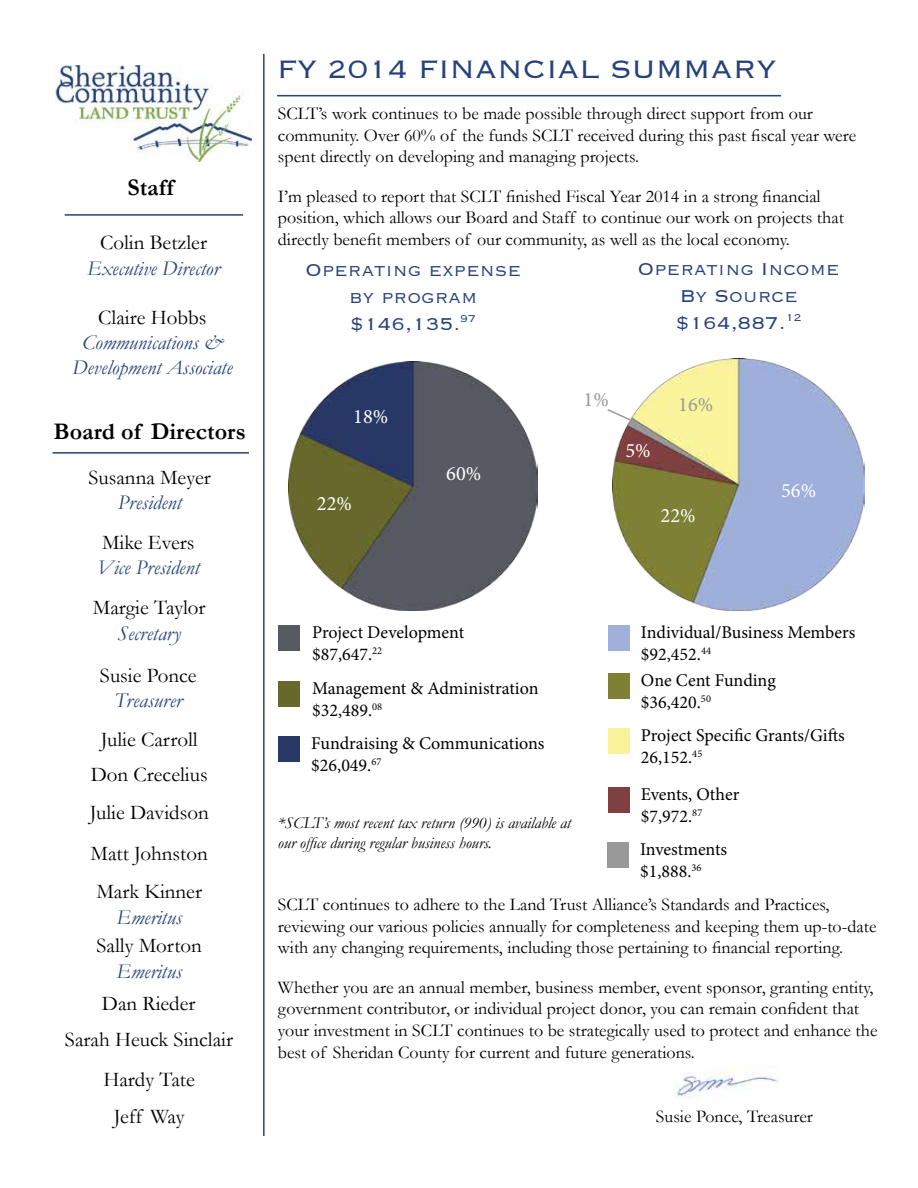
<style>
.page{position:relative;width:918px;height:1188px;background:#fff}
.page>*{position:absolute;margin:0;border:0;box-sizing:border-box;transform-origin:0 0}
.t1{font:300 33px "Copperplate";color:#25427a}
.t2{font:700 24px "Garamond";color:#000}
.t3{font:300 22.5px/27px "Copperplate";color:#25427a;text-align:center}
.t4{font:21px/40.7px "Garamond";color:#000}
.t5{font:italic 21px/25.2px "Garamond";color:#25427a;text-align:center}
.t6{font:20.4px "Minion Pro";color:#fff}
.t7{font:20.4px "Minion Pro";color:#999}
.t8{font:18px/21.6px "Garamond";color:#000}
.t9{font:18px/21.6px "Minion Pro";color:#000}
.t10{font:italic 16.5px/19.8px "Garamond";color:#000}
</style>
<div class="page">
<img style="left:289px;top:361px;width:249px;height:249px">
<img style="left:613px;top:358px;width:252px;height:252px">
<div style="left:278px;top:736px;width:22px;height:26px;background:#283867"></div>
<div style="left:278px;top:681px;width:22px;height:25px;background:#67682b"></div>
<div style="left:278px;top:625px;width:22px;height:25px;background:#565962"></div>
<div style="left:608px;top:625px;width:22px;height:25px;background:#9fb0da"></div>
<div style="left:608px;top:787px;width:22px;height:25px;background:#804041"></div>
<div style="left:607px;top:842px;width:22px;height:26px;background:#999"></div>
<hr style="left:263px;top:54px;width:2px;height:1082px;background:#25427a">
<hr style="left:277px;top:95px;width:504px;height:1px;background:#25427a">
<hr style="left:65px;top:214px;width:178px;height:2px;background:#25427a">
<hr style="left:52px;top:452px;width:197px;height:2px;background:#25427a">
<img style="left:56px;top:66px;width:196px;height:96px">
<img style="left:675px;top:1068px;width:103px;height:31px">
<div style="left:608px;top:673px;width:22px;height:25px;background:#7f8033"></div>
<div style="left:608px;top:728px;width:22px;height:25px;background:#f9f49b"></div>
<svg style="left:607px;top:408px;width:25px;height:14px"></svg>
<h2 class="t2" style="left:127px;top:173px;width:48px">Staff</h2>
<p class="t4" style="left:100px;top:222px;width:108px">Colin Betzler</p>
<p class="t5" style="left:87px;top:255px;width:134px">Executive Director</p>
<p class="t4" style="left:98px;top:296px;width:110px">Claire Hobbs</p>
<p class="t5" style="left:72px;top:329px;width:162px">Communications &amp;<br>Development Associate</p>
<h2 class="t2" style="left:53px;top:417px;width:194px">Board of Directors</h2>
<p class="t4" style="left:88px;top:457px;width:124px">Susanna Meyer</p>
<p class="t5" style="left:118px;top:490px;width:65px">President</p>
<p class="t4" style="left:102px;top:522px;width:94px">Mike Evers</p>
<p class="t5" style="left:97px;top:555px;width:104px">Vice President</p>
<p class="t4" style="left:93px;top:587px;width:114px">Margie Taylor</p>
<p class="t5" style="left:118px;top:620px;width:65px">Secretary</p>
<p class="t4" style="left:100px;top:654px;width:98px">Susie Ponce</p>
<p class="t5" style="left:114px;top:687px;width:69px">Treasurer</p>
<p class="t4" style="left:101px;top:719px;width:99px">Julie Carroll</p>
<p class="t4" style="left:91px;top:754px;width:119px">Don Crecelius</p>
<p class="t4" style="left:90px;top:792px;width:121px">Julie Davidson<br>Matt Johnston</p>
<p class="t4" style="left:96px;top:871px;width:107px">Mark Kinner</p>
<p class="t5" style="left:117px;top:904px;width:67px">Emeritus</p>
<p class="t4" style="left:97px;top:925px;width:107px">Sally Morton</p>
<p class="t5" style="left:117px;top:958px;width:67px">Emeritus</p>
<p class="t4" style="left:102px;top:983px;width:95px">Dan Rieder</p>
<p class="t4" style="left:65px;top:1019px;width:170px">Sarah Heuck Sinclair</p>
<p class="t4" style="left:103px;top:1060px;width:93px;line-height:37.3px;text-align:center">Hardy Tate<br>Jeff Way</p>
<h1 class="t1" style="left:277px;top:48px;width:501px">FY 2014 FINANCIAL SUMMARY</h1>
<p class="t8" style="left:278px;top:102px;width:580px">SCLT’s work continues to be made possible through direct support from our community. Over 60% of the funds SCLT received during this past fiscal year were spent directly on developing and managing projects.</p>
<p class="t8" style="left:278px;top:185px;width:568px">I’m pleased to report that SCLT finished Fiscal Year 2014 in a strong financial position, which allows our Board and Staff to continue our work on projects that directly benefit members of our community, as well as the local economy.</p>
<p class="t3" style="left:305px;top:255px;width:217px">Operating expense by program $146,135.<sup>97</sup></p>
<p class="t3" style="left:638px;top:254px;width:203px">Operating Income<br>By Source $164,887.<sup>12</sup></p>
<p class="t6" style="left:353px;top:402px;width:37px">18%</p>
<p class="t6" style="left:317px;top:490px;width:37px">22%</p>
<p class="t6" style="left:446px;top:460px;width:37px">60%</p>
<p class="t7" style="left:584px;top:385px;width:27px">1%</p>
<p class="t6" style="left:625px;top:437px;width:27px">5%</p>
<p class="t7" style="left:678px;top:391px;width:37px">16%</p>
<p class="t6" style="left:661px;top:502px;width:37px">22%</p>
<p class="t6" style="left:781px;top:477px;width:37px">56%</p>
<p class="t9" style="left:312px;top:622px;width:154px">Project Development $87,647.<sup>22</sup></p>
<p class="t9" style="left:641px;top:622px;width:216px">Individual/Business Members $92,452.<sup>44</sup></p>
<p class="t9" style="left:312px;top:678px;width:228px">Management &amp; Administration $32,489.<sup>08</sup></p>
<p class="t9" style="left:311px;top:733px;width:235px">Fundraising &amp; Communications $26,049.<sup>67</sup></p>
<p class="t10" style="left:278px;top:813px;width:295px">*SCLT’s most recent tax return (990) is available at our office during regular business hours.</p>
<p class="t9" style="left:641px;top:670px;width:136px">One Cent Funding $36,420.<sup>50</sup></p>
<p class="t9" style="left:641px;top:725px;width:205px">Project Specific Grants/Gifts<br>26,152.<sup>45</sup></p>
<p class="t9" style="left:641px;top:784px;width:100px">Events, Other $7,972.<sup>87</sup></p>
<p class="t9" style="left:640px;top:839px;width:89px">Investments $1,888.<sup>36</sup></p>
<p class="t8" style="left:278px;top:893px;width:600px">SCLT continues to adhere to the Land Trust Alliance’s Standards and Practices, reviewing our various policies annually for completeness and keeping them up-to-date with any changing requirements, including those pertaining to financial reporting.</p>
<p class="t8" style="left:278px;top:976px;width:601px">Whether you are an annual member, business member, event sponsor, granting entity, government contributor, or individual project donor, you can remain confident that your investment in SCLT continues to be strategically used to protect and enhance the best of Sheridan County for current and future generations.</p>
<p class="t8" style="left:656px;top:1106px;width:158px">Susie Ponce, Treasurer</p>
</div>
